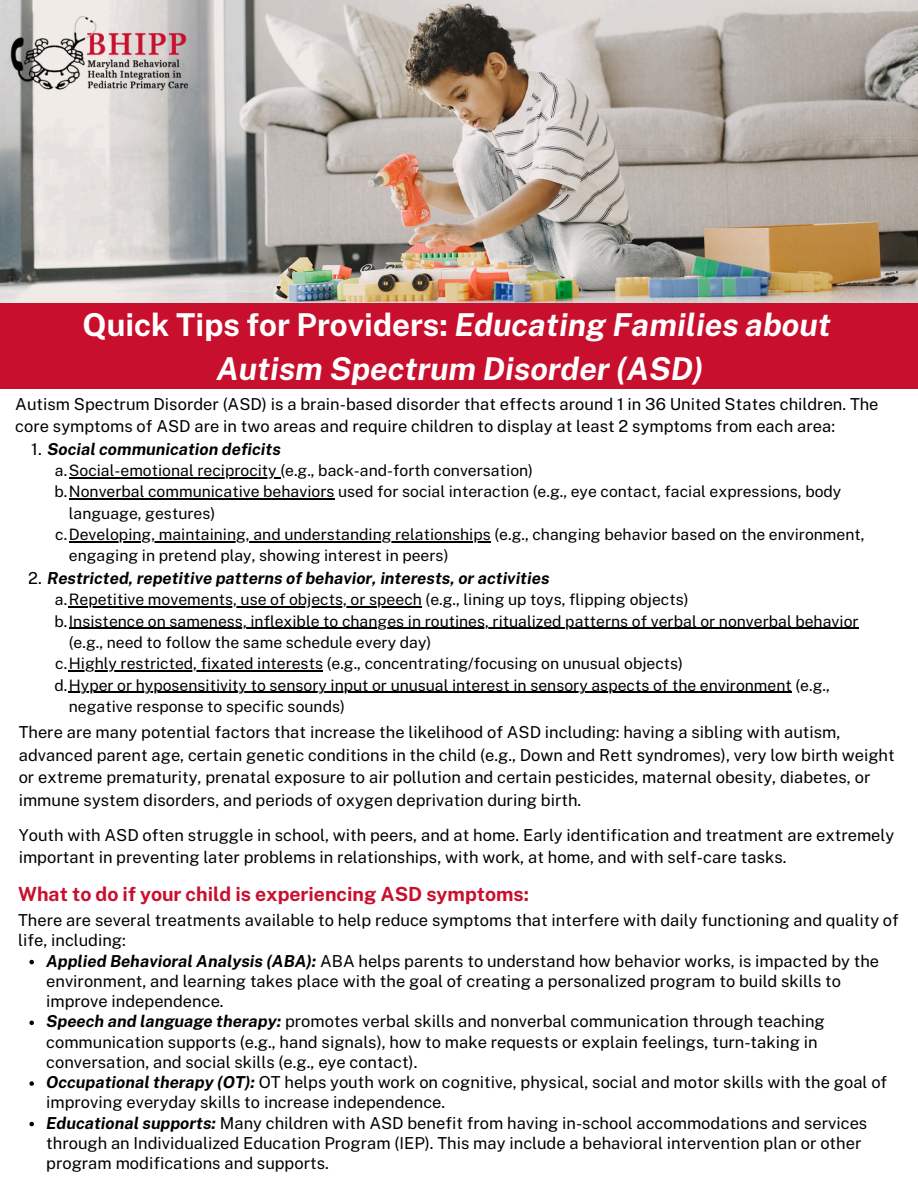
<style>
.page{position:relative;width:918px;height:1188px;background:#fff}
.page>*{position:absolute;margin:0;border:0;box-sizing:border-box;transform-origin:0 0}
.t1{font:italic 700 31.5px/43.8px "Public Sans";color:#fff;text-align:center}
.t2{font:700 19.5px "Public Sans";color:#c8102e}
.t3{font:16.5px/20.2px "Public Sans";color:#000}
.t4{font:italic 700 16.5px "Public Sans";color:#000}
.t5{font:15.75px/21.3px "Public Sans";color:#000}
.s1{font-style:normal}
.s2{font-weight:400;font-style:normal}
.s3{font-weight:700;font-style:italic}
</style>
<div class="page">
<div style="left:0;top:303px;width:918px;height:86px;background:#c8102e"></div>
<img style="left:0;top:0;width:918px;height:303px">
<img style="left:11px;top:13px;width:178px;height:79px">
<hr style="left:69px;top:477px;width:211px;height:1px;background:#000">
<hr style="left:69px;top:498px;width:266px;height:2px;background:#000">
<hr style="left:69px;top:541px;width:422px;height:1px;background:#000">
<hr style="left:69px;top:606px;width:353px;height:2px;background:#000">
<hr style="left:69px;top:628px;width:790px;height:1px;background:#000">
<hr style="left:69px;top:671px;width:254px;height:1px;background:#000">
<hr style="left:69px;top:692px;width:723px;height:1px;background:#000">
<svg style="left:29px;top:960px;width:5px;height:4px"></svg>
<svg style="left:29px;top:1021px;width:5px;height:4px"></svg>
<svg style="left:29px;top:1081px;width:5px;height:5px"></svg>
<svg style="left:29px;top:1122px;width:5px;height:4px"></svg>
<p class="t1" style="left:83px;top:303px;width:750px"><span class="s1">Quick Tips for Providers:</span> Educating Families about<br>Autism Spectrum Disorder (ASD)</p>
<p class="t3" style="left:15px;top:392px;width:865px;line-height:22.5px">Autism Spectrum Disorder (ASD) is a brain-based disorder that effects around 1 in 36 United States children. The core symptoms of ASD are in two areas and require children to display at least 2 symptoms from each area:</p>
<h1 class="t4" style="left:31px;top:439px;width:251px"><span class="s2">1.</span> Social communication deficits</h1>
<p class="t5" style="left:55px;top:460px;width:480px">a.Social-emotional reciprocity (e.g., back-and-forth conversation)</p>
<p class="t5" style="left:69px;top:481px;width:774px;text-indent:-15px">b.Nonverbal communicative behaviors used for social interaction (e.g., eye contact, facial expressions, body language, gestures)</p>
<p class="t5" style="left:69px;top:524px;width:797px;text-indent:-14px">c.Developing, maintaining, and understanding relationships (e.g., changing behavior based on the environment, engaging in pretend play, showing interest in peers)</p>
<p class="t4" style="left:28px;top:568px;width:523px"><span class="s2">2.</span> Restricted, repetitive patterns of behavior, interests, or activities</p>
<p class="t5" style="left:55px;top:589px;width:635px">a.Repetitive movements, use of objects, or speech (e.g., lining up toys, flipping objects)</p>
<p class="t5" style="left:69px;top:610px;width:791px;text-indent:-15px">b.Insistence on sameness, inflexible to changes in routines, ritualized patterns of verbal or nonverbal behavior (e.g., need to follow the same schedule every day)</p>
<p class="t5" style="left:55px;top:653px;width:629px">c.Highly restricted, fixated interests (e.g., concentrating/focusing on unusual objects)</p>
<p class="t5" style="left:69px;top:674px;width:762px;text-indent:-15px">d.Hyper or hyposensitivity to sensory input or unusual interest in sensory aspects of the environment (e.g., negative response to specific sounds)</p>
<p class="t3" style="left:19px;top:721px;width:877px;line-height:22.5px">There are many potential factors that increase the likelihood of ASD including: having a sibling with autism, advanced parent age, certain genetic conditions in the child (e.g., Down and Rett syndromes), very low birth weight or extreme prematurity, prenatal exposure to air pollution and certain pesticides, maternal obesity, diabetes, or immune system disorders, and periods of oxygen deprivation during birth.</p>
<p class="t3" style="left:19px;top:823px;width:877px;line-height:22.5px">Youth with ASD often struggle in school, with peers, and at home. Early identification and treatment are extremely important in preventing later problems in relationships, with work, at home, and with self-care tasks.</p>
<p class="t2" style="left:18px;top:883px;width:512px">What to do if your child is experiencing ASD symptoms:</p>
<p class="t3" style="left:18px;top:910px;width:882px">There are several treatments available to help reduce symptoms that interfere with daily functioning and quality of life, including:</p>
<p class="t3" style="left:46px;top:950px;width:834px"><span class="s3">Applied Behavioral Analysis (ABA):</span> ABA helps parents to understand how behavior works, is impacted by the environment, and learning takes place with the goal of creating a personalized program to build skills to improve independence.</p>
<h2 class="t3" style="left:46px;top:1011px;width:780px"><span class="s3">Speech and language therapy:</span> promotes verbal skills and nonverbal communication through teaching communication supports (e.g., hand signals), how to make requests or explain feelings, turn-taking in conversation, and social skills (e.g., eye contact).</h2>
<p class="t3" style="left:46px;top:1072px;width:843px"><span class="s3">Occupational therapy (OT):</span> OT helps youth work on cognitive, physical, social and motor skills with the goal of improving everyday skills to increase independence.</p>
<p class="t3" style="left:46px;top:1112px;width:823px"><span class="s3">Educational supports:</span> Many children with ASD benefit from having in-school accommodations and services through an Individualized Education Program (IEP). This may include a behavioral intervention plan or other program modifications and supports.</p>
</div>
